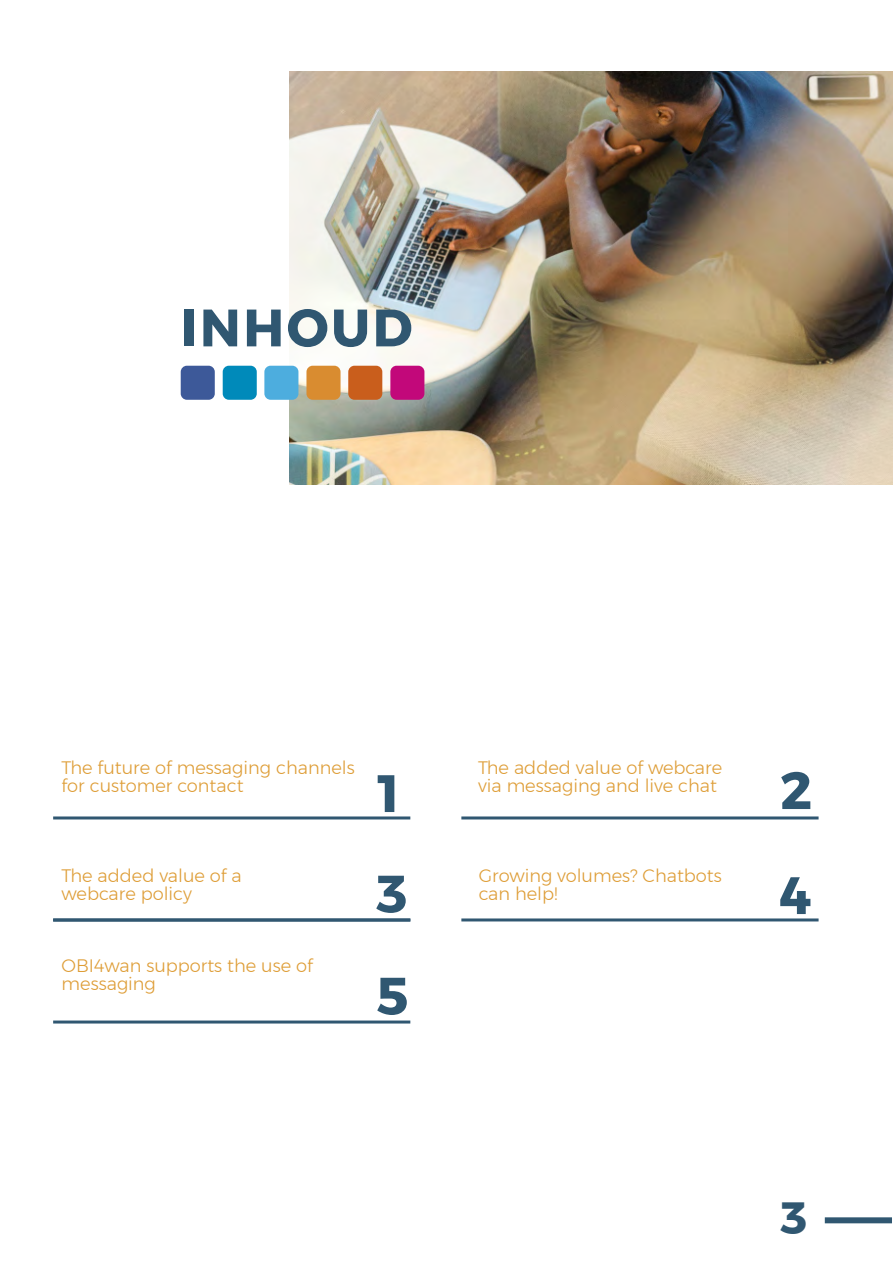
<style>
.page{position:relative;width:893px;height:1263px;background:#fff}
.page>*{position:absolute;margin:0;border:0;box-sizing:border-box;transform-origin:0 0}
.t1{font:700 52.5px "Montserrat";letter-spacing:.05em;color:#305771}
.t2{font:700 45px "Montserrat";color:#305771}
.t3{font:300 18px/18px "Montserrat";color:#de9d36}
</style>
<div class="page">
<img style="left:290px;top:72px;width:602px;height:413px">
<hr style="left:53px;top:816px;width:357px;height:3px;background:#305771">
<hr style="left:461px;top:918px;width:358px;height:3px;background:#305771">
<hr style="left:461px;top:816px;width:358px;height:3px;background:#305771">
<div style="left:181px;top:366px;width:34px;height:34px;background:#3d5999;border-radius:6px"></div>
<div style="left:223px;top:366px;width:34px;height:34px;background:#008aba;border-radius:6px"></div>
<div style="left:264px;top:366px;width:34px;height:34px;background:#4dadde;border-radius:6px"></div>
<div style="left:306px;top:366px;width:35px;height:34px;background:#d98c30;border-radius:6px"></div>
<div style="left:348px;top:366px;width:34px;height:34px;background:#c95e1c;border-radius:6px"></div>
<div style="left:390px;top:366px;width:34px;height:34px;background:#c2087a;border-radius:6px"></div>
<div style="left:825px;top:1217px;width:67px;height:6px;background:#305771"></div>
<hr style="left:53px;top:918px;width:357px;height:3px;background:#305771">
<hr style="left:53px;top:1020px;width:357px;height:3px;background:#305771">
<h1 class="t1" style="left:181px;top:286px;width:233px">INHOUD</h1>
<p class="t3" style="left:62px;top:758px;width:295px">The future of messaging channels for customer contact</p>
<p class="t3" style="left:478px;top:758px;width:246px">The added value of webcare via messaging and live chat</p>
<h1 class="t1" style="left:378px;top:751px;width:23px">1</h1>
<h1 class="t1" style="left:780px;top:748px;width:33px">2</h1>
<p class="t3" style="left:62px;top:866px;width:182px">The added value of a webcare policy</p>
<p class="t3" style="left:62px;top:956px;width:253px">OBI4wan supports the use of messaging</p>
<p class="t3" style="left:479px;top:866px;width:244px">Growing volumes? Chatbots can help!</p>
<h1 class="t1" style="left:376px;top:852px;width:33px">3</h1>
<h1 class="t1" style="left:780px;top:853px;width:33px">4</h1>
<h1 class="t1" style="left:376px;top:954px;width:34px">5</h1>
<h2 class="t2" style="left:780px;top:1182px;width:29px">3</h2>
</div>
